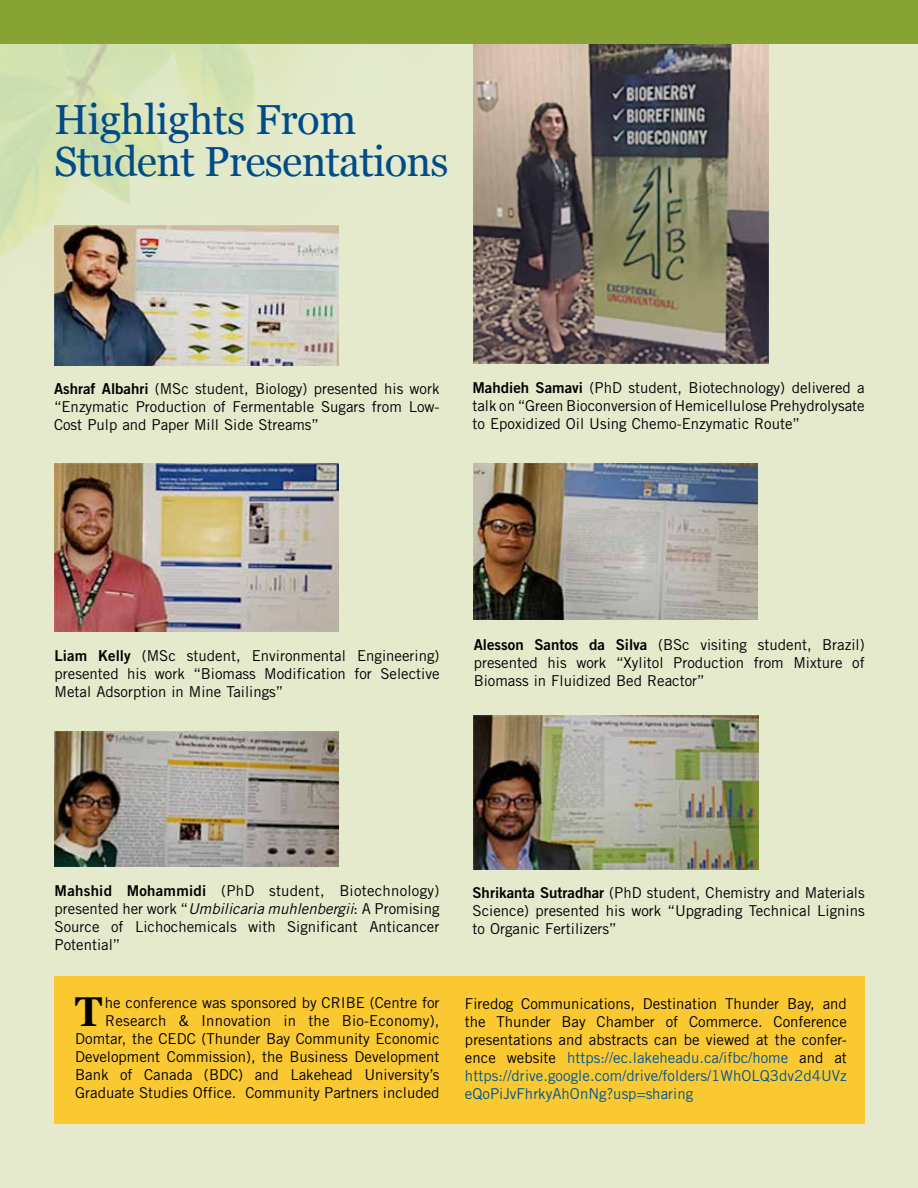
<style>
.page{position:relative;width:918px;height:1188px;background:#e5eacd}
.page>*{position:absolute;margin:0;border:0;box-sizing:border-box;transform-origin:0 0}
.Head_main{font:42px/42px "Georgia";letter-spacing:-.02em;color:#004b88}
.Body{font:700 41.7px "Georgia";color:#000;scale:.95 1}
.Body-2{font:15px/18px "Trade Gothic LT Std";color:#000;text-align:justify}
.s1{font-family:"Trade Gothic LT Std Bd 2"}
.s2{font-style:italic}
.s3{color:#005595}
</style>
<div class="page">
<div style="left:55px;top:976px;width:810px;height:148px;background:#fac932"></div>
<img style="left:0;top:44px;width:474px;height:271px">
<img style="left:55px;top:225px;width:284px;height:141px">
<img style="left:54px;top:464px;width:284px;height:168px">
<img style="left:54px;top:732px;width:284px;height:134px">
<img style="left:474px;top:463px;width:284px;height:156px">
<img style="left:474px;top:44px;width:294px;height:320px">
<img style="left:474px;top:716px;width:285px;height:154px">
<div style="left:0;top:0;width:918px;height:44px;background:#86a333"></div>
<p class="Head_main" style="left:54px;top:97px;width:396px">Highlights From<br>Student Presentations</p>
<p class="Body-2" style="left:54px;top:380px;width:387px"><span class="s1">Ashraf Albahri</span> (MSc student, Biology) presented his work “Enzymatic Production of Fermentable Sugars from Low-Cost Pulp and Paper Mill Side Streams”</p>
<p class="Body-2" style="left:472px;top:379px;width:394px"><span class="s1">Mahdieh Samavi</span> (PhD student, Biotechnology) delivered a talk on “Green Bioconversion of Hemicellulose Prehydrolysate to Epoxidized Oil Using Chemo-Enzymatic Route”</p>
<p class="Body-2" style="left:55px;top:646px;width:386px"><span class="s1">Liam Kelly</span> (MSc student, Environmental Engineering) presented his work “Biomass Modification for Selective Metal Adsorption in Mine Tailings”</p>
<p class="Body-2" style="left:474px;top:636px;width:393px"><span class="s1">Alesson Santos da Silva</span> (BSc visiting student, Brazil) presented his work “Xylitol Production from Mixture of Biomass in Fluidized Bed Reactor”</p>
<p class="Body-2" style="left:55px;top:882px;width:386px"><span class="s1">Mahshid Mohammidi</span> (PhD student, Biotechnology) presented her work “<span class="s2">Umbilicaria muhlenbergii</span>: A Promising Source of Lichochemicals with Significant Anticancer Potential”</p>
<p class="Body-2" style="left:472px;top:884px;width:394px"><span class="s1">Shrikanta Sutradhar</span> (PhD student, Chemistry and Materials Science) presented his work “Upgrading Technical Lignins to Organic Fertilizers”</p>
<p class="Body-2" style="left:75px;top:994px;width:366px;text-align:right">he conference was sponsored by CRIBE (Centre for Research &amp; Innovation in the Bio-Economy), Domtar, the CEDC (Thunder Bay Community Economic Development Commission), the Business Development Bank of Canada (BDC) and Lakehead University’s Graduate Studies Office. Community Partners included</p>
<p class="Body-2" style="left:465px;top:994px;width:383px">Firedog Communications, Destination Thunder Bay, and the Thunder Bay Chamber of Commerce. Conference presentations and abstracts can be viewed at the confer&shy;ence website <span class="s3">https://ec.lakeheadu.ca/ifbc/home</span> and at <span class="s3">https://drive.google.com/drive/folders/1WhOLQ3dv2d4UVz eQoPiJvFhrkyAhOnNg?usp=sharing</span></p>
<p class="Body" style="left:75px;top:988px;width:30px">T</p>
</div>
